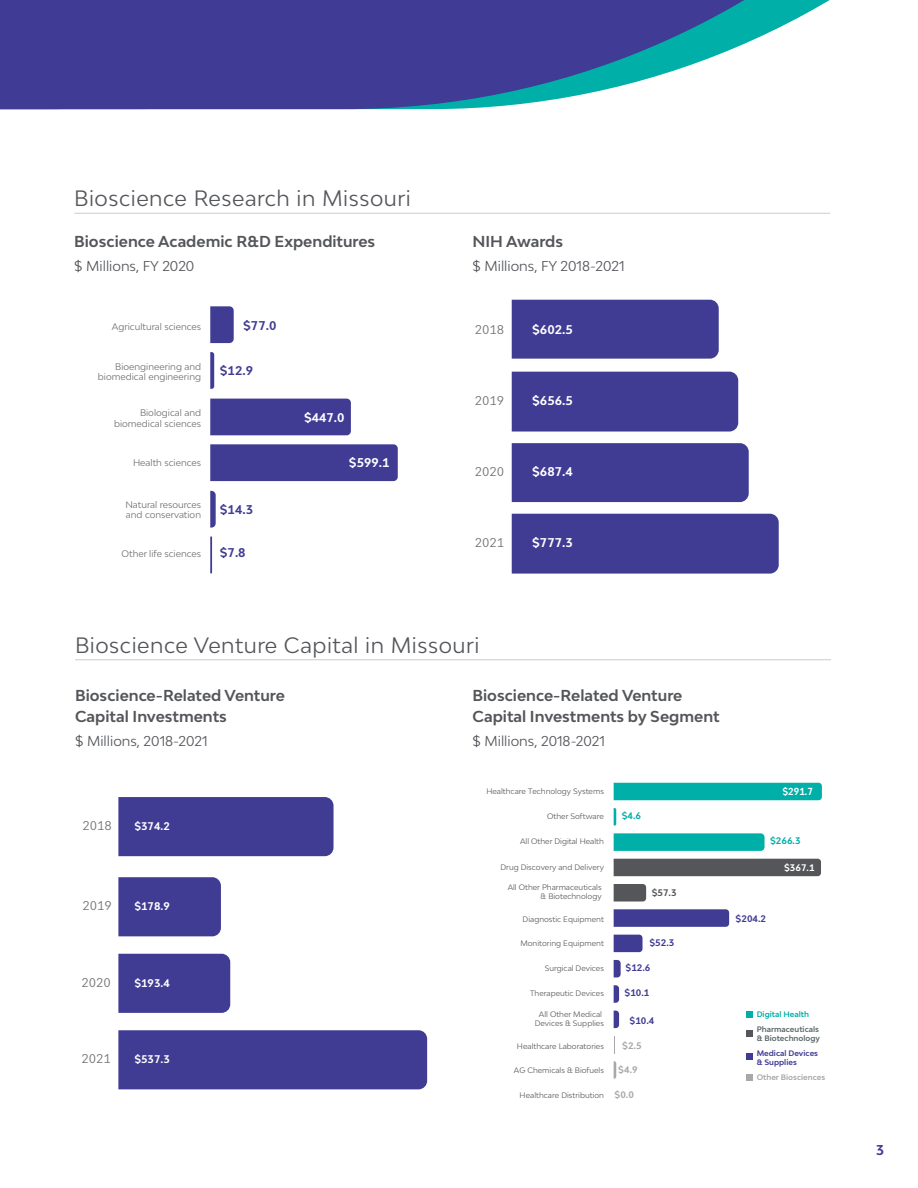
<style>
.page{position:relative;width:918px;height:1188px;background:#fff}
.page>*{position:absolute;margin:0;border:0;box-sizing:border-box;transform-origin:0 0}
.t1{font:21px "Bw Modelica";letter-spacing:.025em;color:#54565a}
.t2{font:700 15px/21px "Bw Modelica";color:#54565a}
.t3{font:13.5px "Bw Modelica";color:#54565a}
.t4{font:700 13.5px "Bw Modelica";color:#403b94}
.t5{font:700 12px "Bw Modelica";color:#fff}
.t6{font:12px "Bw Modelica";color:#6e6f72}
.t7{font:700 12px "Bw Modelica";color:#403c94}
.t8{font:700 10.5px "Bw Modelica";color:#fff}
.t9{font:700 9.6px "Bw Modelica";color:#fff;scale:.93 1}
.t10{font:9px/10.8px "Bw Modelica";color:#6e6f72;text-align:right}
.t11{font:700 9px "Bw Modelica";color:#403c94}
.t12{font:700 9px "Bw Modelica";color:#aaa7aa}
.t13{font:700 9px "Bw Modelica";color:#00afa8}
.t14{font:700 9px "Bw Modelica";color:#fff}
.t15{font:700 9px "Bw Modelica";color:#54565a}
.t16{font:7.5px/9px "Bw Modelica";color:#5a5a5a;text-align:center}
.t17{font:700 7.5px/9px "Bw Modelica";color:#5e6b6a}
.t18{font:700 7.5px/9px "Bw Modelica";color:#403c94}
.t19{font:700 7.5px "Bw Modelica";color:#aaa7aa}
.t20{font:700 7.5px "Bw Modelica";color:#00afa8}
</style>
<div class="page">
<svg style="left:0;top:0;width:830px;height:109px;fill:#403b94"></svg>
<hr style="left:74px;top:213px;width:756px;height:1px;background:#ccccce">
<hr style="left:75px;top:659px;width:756px;height:1px;background:#ccccce">
<div style="left:118px;top:1030px;width:309px;height:59px;background:#403c94"></div>
<div style="left:118px;top:954px;width:112px;height:59px;background:#403c94"></div>
<div style="left:118px;top:877px;width:103px;height:59px;background:#403c94"></div>
<div style="left:118px;top:797px;width:216px;height:59px;background:#403c94"></div>
<svg style="left:614px;top:808px;width:2px;height:18px"></svg>
<svg style="left:614px;top:833px;width:151px;height:18px;background:#08b1aa"></svg>
<div style="left:614px;top:859px;width:207px;height:17px;background:#54565a"></div>
<svg style="left:614px;top:909px;width:115px;height:18px;background:#454196"></svg>
<div style="left:614px;top:783px;width:208px;height:17px;background:#00afa8"></div>
<svg style="left:614px;top:935px;width:29px;height:17px"></svg>
<svg style="left:614px;top:1011px;width:5px;height:17px"></svg>
<svg style="left:614px;top:1036px;width:1px;height:17px"></svg>
<svg style="left:614px;top:884px;width:32px;height:18px"></svg>
<svg style="left:614px;top:1061px;width:2px;height:18px"></svg>
<svg style="left:614px;top:960px;width:7px;height:17px"></svg>
<svg style="left:614px;top:985px;width:5px;height:18px"></svg>
<div style="left:746px;top:1011px;width:7px;height:7px;background:#00afa8"></div>
<div style="left:746px;top:1030px;width:7px;height:7px;background:#54565a"></div>
<div style="left:746px;top:1053px;width:7px;height:7px;background:#403c94"></div>
<div style="left:746px;top:1074px;width:7px;height:7px;background:#aaa7aa"></div>
<svg style="left:512px;top:300px;width:267px;height:274px;fill:#403c94"></svg>
<svg style="left:210px;top:306px;width:188px;height:267px"></svg>
<h1 class="t1" style="left:74px;top:185px;width:338px">Bioscience Research in Missouri</h1>
<h2 class="t2" style="left:74px;top:231px;width:303px">Bioscience Academic R&amp;D Expenditures</h2>
<h3 class="t3" style="left:74px;top:258px;width:122px">$ Millions, FY 2020</h3>
<p class="t10" style="left:112px;top:321px;width:91px">Agricultural sciences</p>
<p class="t10" style="left:98px;top:361px;width:105px">Bioengineering and biomedical engineering</p>
<p class="t10" style="left:114px;top:407px;width:89px">Biological and biomedical sciences</p>
<p class="t10" style="left:133px;top:457px;width:70px">Health sciences</p>
<p class="t10" style="left:125px;top:499px;width:77px;text-align:left">Natural resources and conservation</p>
<p class="t10" style="left:122px;top:548px;width:81px">Other life sciences</p>
<h3 class="t7" style="left:243px;top:318px;width:35px">$77.0</h3>
<h3 class="t7" style="left:220px;top:363px;width:35px">$12.9</h3>
<h3 class="t7" style="left:220px;top:502px;width:35px">$14.3</h3>
<h3 class="t7" style="left:220px;top:545px;width:27px">$7.8</h3>
<h3 class="t5" style="left:304px;top:410px;width:42px">$447.0</h3>
<h3 class="t5" style="left:349px;top:454px;width:42px">$599.1</h3>
<h2 class="t2" style="left:472px;top:231px;width:92px">NIH Awards</h2>
<h3 class="t3" style="left:472px;top:258px;width:154px">$ Millions, FY 2018-2021</h3>
<h3 class="t6" style="left:475px;top:321px;width:31px">2018</h3>
<h3 class="t5" style="left:532px;top:321px;width:42px">$602.5</h3>
<h3 class="t6" style="left:475px;top:393px;width:31px">2019</h3>
<h3 class="t5" style="left:532px;top:393px;width:42px">$656.5</h3>
<h3 class="t6" style="left:475px;top:464px;width:31px">2020</h3>
<h3 class="t5" style="left:532px;top:464px;width:42px">$687.4</h3>
<h3 class="t6" style="left:475px;top:535px;width:31px">2021</h3>
<h3 class="t5" style="left:532px;top:535px;width:42px">$777.3</h3>
<h1 class="t1" style="left:75px;top:631px;width:406px">Bioscience Venture Capital in Missouri</h1>
<h2 class="t2" style="left:75px;top:685px;width:211px">Bioscience-Related Venture<br>Capital Investments</h2>
<h3 class="t3" style="left:75px;top:732px;width:134px">$ Millions, 2018-2021</h3>
<h3 class="t6" style="left:82px;top:818px;width:31px">2018</h3>
<h3 class="t8" style="left:134px;top:819px;width:37px">$374.2</h3>
<h3 class="t6" style="left:82px;top:898px;width:31px">2019</h3>
<h3 class="t8" style="left:134px;top:899px;width:37px">$178.9</h3>
<h3 class="t6" style="left:81px;top:974px;width:31px">2020</h3>
<h3 class="t8" style="left:134px;top:976px;width:37px">$193.4</h3>
<h3 class="t6" style="left:81px;top:1051px;width:31px">2021</h3>
<h3 class="t8" style="left:134px;top:1052px;width:37px">$537.3</h3>
<h2 class="t2" style="left:472px;top:685px;width:249px">Bioscience-Related Venture<br>Capital Investments by Segment</h2>
<h3 class="t3" style="left:472px;top:732px;width:134px">$ Millions, 2018-2021</h3>
<p class="t16" style="left:486px;top:787px;width:119px">Healthcare Technology Systems</p>
<p class="t9" style="left:782px;top:785px;width:34px">$291.7</p>
<p class="t16" style="left:547px;top:812px;width:58px">Other Software</p>
<p class="t13" style="left:622px;top:810px;width:21px">$4.6</p>
<p class="t16" style="left:520px;top:836px;width:85px">All Other Digital Health</p>
<p class="t13" style="left:770px;top:835px;width:32px">$266.3</p>
<p class="t16" style="left:501px;top:862px;width:105px">Drug Discovery and Delivery</p>
<p class="t14" style="left:784px;top:862px;width:32px">$367.1</p>
<p class="t16" style="left:508px;top:882px;width:96px;text-align:right">All Other Pharmaceuticals &amp; Biotechnology</p>
<p class="t16" style="left:523px;top:914px;width:83px">Diagnostic Equipment</p>
<p class="t16" style="left:520px;top:939px;width:85px">Monitoring Equipment</p>
<p class="t16" style="left:545px;top:964px;width:61px">Surgical Devices</p>
<p class="t16" style="left:530px;top:988px;width:75px">Therapeutic Devices</p>
<p class="t16" style="left:535px;top:1009px;width:71px">All Other Medical<br>Devices &amp; Supplies</p>
<p class="t16" style="left:517px;top:1041px;width:89px">Healthcare Laboratories</p>
<p class="t16" style="left:514px;top:1066px;width:92px">AG Chemicals &amp; Biofuels</p>
<p class="t16" style="left:520px;top:1091px;width:86px">Healthcare Distribution</p>
<p class="t15" style="left:652px;top:886px;width:26px">$57.3</p>
<p class="t11" style="left:649px;top:937px;width:26px">$52.3</p>
<p class="t11" style="left:625px;top:962px;width:26px">$12.6</p>
<p class="t11" style="left:625px;top:987px;width:26px">$10.1</p>
<p class="t11" style="left:629px;top:1015px;width:26px">$10.4</p>
<p class="t12" style="left:622px;top:1039px;width:21px">$2.5</p>
<p class="t12" style="left:618px;top:1064px;width:21px">$4.9</p>
<p class="t12" style="left:615px;top:1089px;width:21px">$0.0</p>
<p class="t11" style="left:736px;top:912px;width:32px">$204.2</p>
<p class="t20" style="left:757px;top:1009px;width:54px">Digital Health</p>
<p class="t17" style="left:757px;top:1024px;width:65px">Pharmaceuticals &amp; Biotechnology</p>
<p class="t18" style="left:757px;top:1048px;width:63px">Medical Devices &amp; Supplies</p>
<p class="t19" style="left:757px;top:1072px;width:70px">Other Biosciences</p>
<h3 class="t4" style="left:876px;top:1141px;width:9px">3</h3>
</div>
